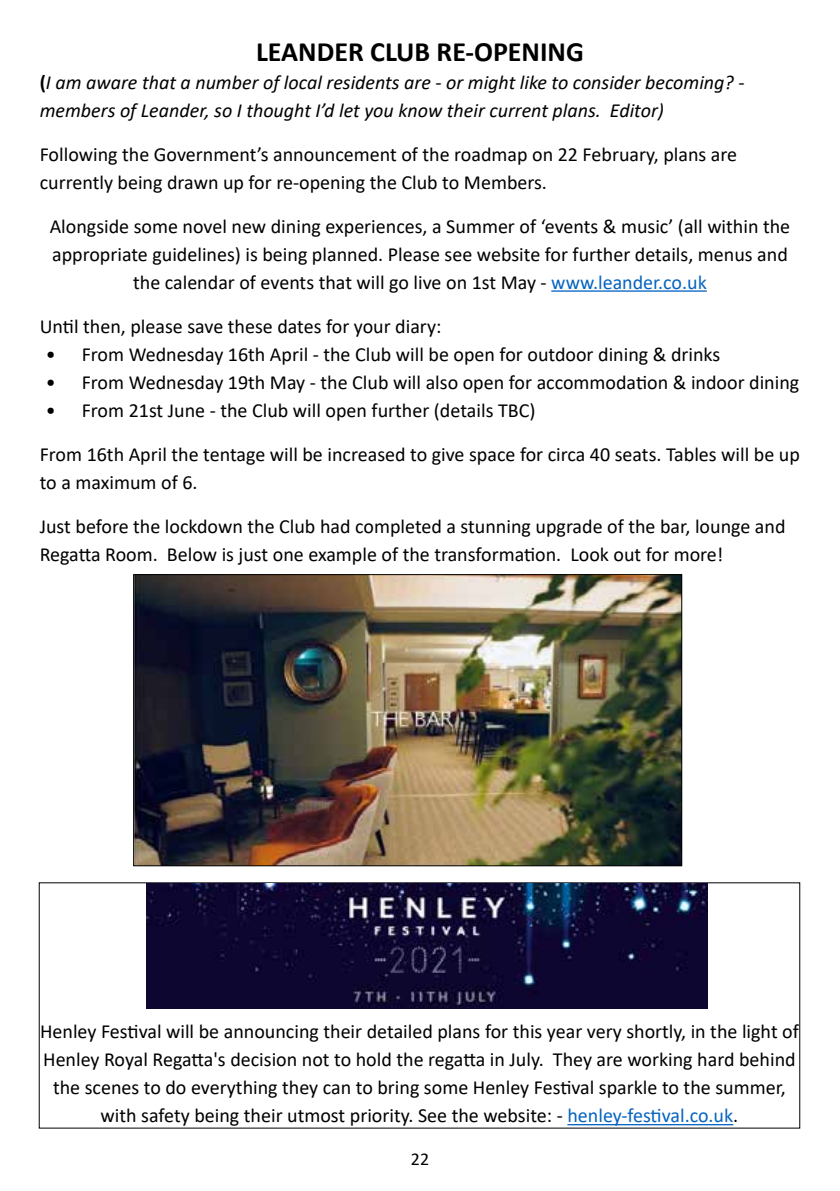
<style>
.page{position:relative;width:840px;height:1191px;background:#fff}
.page>*{position:absolute;margin:0;border:0;box-sizing:border-box;transform-origin:0 0}
.t1{font:700 28px "Calibri";color:#000}
.t2{font:20px/28px "Calibri";color:#000}
.t3{font:italic 20px/28px "Calibri";color:#000}
.t4{font:18px "Calibri";color:#000}
.s1{font-weight:700;font-style:normal}
.s2{color:#0563c1}
</style>
<div class="page">
<hr style="left:551px;top:290px;width:155px;height:2px;background:#0563c1">
<img style="left:135px;top:576px;width:545px;height:288px">
<div style="left:133px;top:574px;width:549px;height:292px;border:1px solid #000"></div>
<hr style="left:567px;top:1124px;width:165px;height:1px;background:#0563c1">
<img style="left:146px;top:883px;width:560px;height:125px">
<h1 class="t1" style="left:256px;top:32px;width:329px">LEANDER CLUB RE-OPENING</h1>
<p class="t3" style="left:40px;top:67px;width:705px"><span class="s1">(</span>I am aware that a number of local residents are - or might like to consider becoming? - members of Leander, so I thought I’d let you know their current plans. Editor)</p>
<p class="t2" style="left:40px;top:140px;width:698px">Following the Government’s announcement of the roadmap on 22 February, plans are currently being drawn up for re-opening the Club to Members.</p>
<p class="t2" style="left:50px;top:212px;width:741px;text-align:center">Alongside some novel new dining experiences, a Summer of ‘events &amp; music’ (all within the appropriate guidelines) is being planned. Please see website for further details, menus and the calendar of events that will go live on 1st May - <span class="s2">www.leander.co.uk</span></p>
<p class="t2" style="left:40px;top:312px;width:403px">Until then, please save these dates for your diary:</p>
<p class="t2" style="left:46px;top:340px;width:675px">• From Wednesday 16th April - the Club will be open for outdoor dining &amp; drinks</p>
<p class="t2" style="left:46px;top:368px;width:754px">• From Wednesday 19th May - the Club will also open for accommodation &amp; indoor dining</p>
<p class="t2" style="left:46px;top:396px;width:491px">• From 21st June - the Club will open further (details TBC)</p>
<p class="t2" style="left:40px;top:440px;width:761px">From 16th April the tentage will be increased to give space for circa 40 seats. Tables will be up to a maximum of 6.</p>
<p class="t2" style="left:40px;top:512px;width:747px">Just before the lockdown the Club had completed a stunning upgrade of the bar, lounge and<br>Regatta Room. Below is just one example of the transformation. Look out for more!</p>
<p class="t2" style="left:40px;top:1017px;width:759px;text-align:center">Henley Festival will be announcing their detailed plans for this year very shortly, in the light of Henley Royal Regatta's decision not to hold the regatta in July. They are working hard behind the scenes to do everything they can to bring some Henley Festival sparkle to the summer, with safety being their utmost priority. See the website: - <span class="s2">henley-festival.co.uk</span>.</p>
<p class="t4" style="left:410px;top:1146px;width:20px">22</p>
</div>
